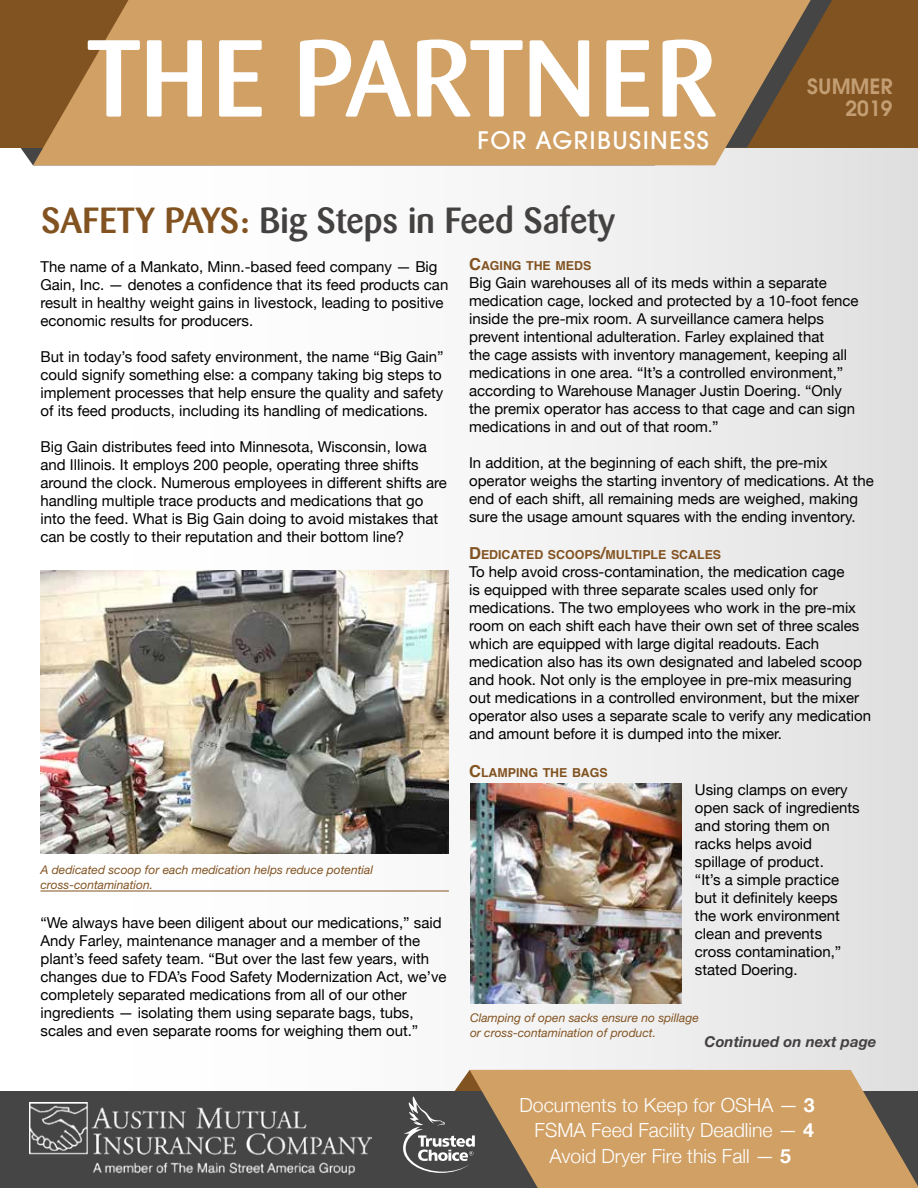
<style>
.page{position:relative;width:918px;height:1188px;background:#fff}
.page>*{position:absolute;margin:0;border:0;box-sizing:border-box;transform-origin:0 0}
.t1{font:500 108px "Barmeno";color:#fff}
.t2{font:500 36px "Barmeno";color:#444141}
.t3{font:500 24px "Avant Garde";letter-spacing:.06em;color:#fff}
.t4{font:600 21px/22.5px "Avant Garde";color:#c39e73;text-align:right}
.t5{font:300 19.5px "Helvetica Neue";color:#fff}
.t6{font:15px/18px "Helvetica Neue";color:#000}
.t7{font:italic 700 15px "Helvetica Neue";color:#444141}
.t8{font:700 12.3px "Helvetica";color:#825321}
.t9{font:italic 12px/15px "Helvetica Neue";color:#825321}
.s1{color:#825321}
.s2{font-size:16.5px}
.s3{font-weight:700}
</style>
<div class="page">
<div style="left:0;top:0;width:918px;height:1188px;background:linear-gradient(to right,#fff,#e4e4e4)"></div>
<div style="left:0;top:0;width:918px;height:148px;background:#815321"></div>
<div style="left:0;top:1091px;width:918px;height:97px;background:#454545"></div>
<svg style="left:694px;top:1070px;width:224px;height:118px;background:#c49a67"></svg>
<svg style="left:33px;top:0;width:778px;height:165px;background:#c7985f"></svg>
<img style="left:29px;top:1102px;width:343px;height:73px">
<svg style="left:386px;top:1070px;width:308px;height:118px"></svg>
<img style="left:40px;top:570px;width:409px;height:283px">
<hr style="left:40px;top:891px;width:409px;height:1px;background:#825321">
<img style="left:470px;top:783px;width:211px;height:220px">
<h1 class="t1" style="left:87px;top:15px;width:632px">THE PARTNER</h1>
<h3 class="t3" style="left:477px;top:126px;width:233px">FOR AGRIBUSINESS</h3>
<h3 class="t4" style="left:807px;top:75px;width:87px">SUMMER<br>2019</h3>
<h2 class="t2" style="left:41px;top:199px;width:575px"><span class="s1">SAFETY PAYS:</span> Big Steps in Feed Safety</h2>
<p class="t6" style="left:40px;top:257px;width:409px">The name of a Mankato, Minn.-based feed company — Big Gain, Inc. — denotes a confidence that its feed products can result in healthy weight gains in livestock, leading to positive economic results for producers.</p>
<p class="t6" style="left:40px;top:347px;width:405px">But in today’s food safety environment, the name “Big Gain” could signify something else: a company taking big steps to implement processes that help ensure the quality and safety of its feed products, including its handling of medications.</p>
<p class="t6" style="left:40px;top:437px;width:408px">Big Gain distributes feed into Minnesota, Wisconsin, Iowa and Illinois. It employs 200 people, operating three shifts around the clock. Numerous employees in different shifts are handling multiple trace products and medications that go into the feed. What is Big Gain doing to avoid mistakes that can be costly to their reputation and their bottom line?</p>
<p class="t8" style="left:469px;top:256px;width:124px"><span class="s2">C</span>AGING THE MEDS</p>
<p class="t6" style="left:469px;top:273px;width:391px">Big Gain warehouses all of its meds within a separate medication cage, locked and protected by a 10-foot fence inside the pre-mix room. A surveillance camera helps prevent intentional adulteration. Farley explained that<br>the cage assists with inventory management, keeping all medications in one area. “It’s a controlled environment,” according to Warehouse Manager Justin Doering. “Only the premix operator has access to that cage and can sign medications in and out of that room.”</p>
<p class="t6" style="left:469px;top:453px;width:406px">In addition, at the beginning of each shift, the pre-mix operator weighs the starting inventory of medications. At the end of each shift, all remaining meds are weighed, making sure the usage amount squares with the ending inventory.</p>
<p class="t8" style="left:469px;top:545px;width:254px"><span class="s2">D</span>EDICATED SCOOPS<span class="s2">/</span>MULTIPLE SCALES</p>
<p class="t6" style="left:469px;top:563px;width:403px">To help avoid cross-contamination, the medication cage<br>is equipped with three separate scales used only for medications. The two employees who work in the pre-mix room on each shift each have their own set of three scales which are equipped with large digital readouts. Each medication also has its own designated and labeled scoop and hook. Not only is the employee in pre-mix measuring out medications in a controlled environment, but the mixer operator also uses a separate scale to verify any medication and amount before it is dumped into the mixer.</p>
<p class="t8" style="left:469px;top:763px;width:140px"><span class="s2">C</span>LAMPING THE BAGS</p>
<p class="t6" style="left:695px;top:780px;width:166px">Using clamps on every open sack of ingredients and storing them on racks helps avoid spillage of product.<br>“It’s a simple practice but it definitely keeps the work environment clean and prevents cross contamination,” stated Doering.</p>
<p class="t9" style="left:40px;top:862px;width:334px">A dedicated scoop for each medication helps reduce potential cross-contamination.</p>
<p class="t6" style="left:40px;top:913px;width:408px">“We always have been diligent about our medications,” said Andy Farley, maintenance manager and a member of the plant’s feed safety team. “But over the last few years, with changes due to FDA’s Food Safety Modernization Act, we’ve completely separated medications from all of our other ingredients — isolating them using separate bags, tubs, scales and even separate rooms for weighing them out.”</p>
<p class="t9" style="left:470px;top:1010px;width:230px">Clamping of open sacks ensure no spillage or cross-contamination of product.</p>
<p class="t7" style="left:705px;top:1032px;width:173px">Continued on next page</p>
<h3 class="t5" style="left:520px;top:1089px;width:297px">Documents to Keep for OSHA — <span class="s3">3</span></h3>
<h3 class="t5" style="left:535px;top:1114px;width:281px">FSMA Feed Facility Deadline — <span class="s3">4</span></h3>
<h3 class="t5" style="left:550px;top:1140px;width:243px">Avoid Dryer Fire this Fall — <span class="s3">5</span></h3>
</div>
